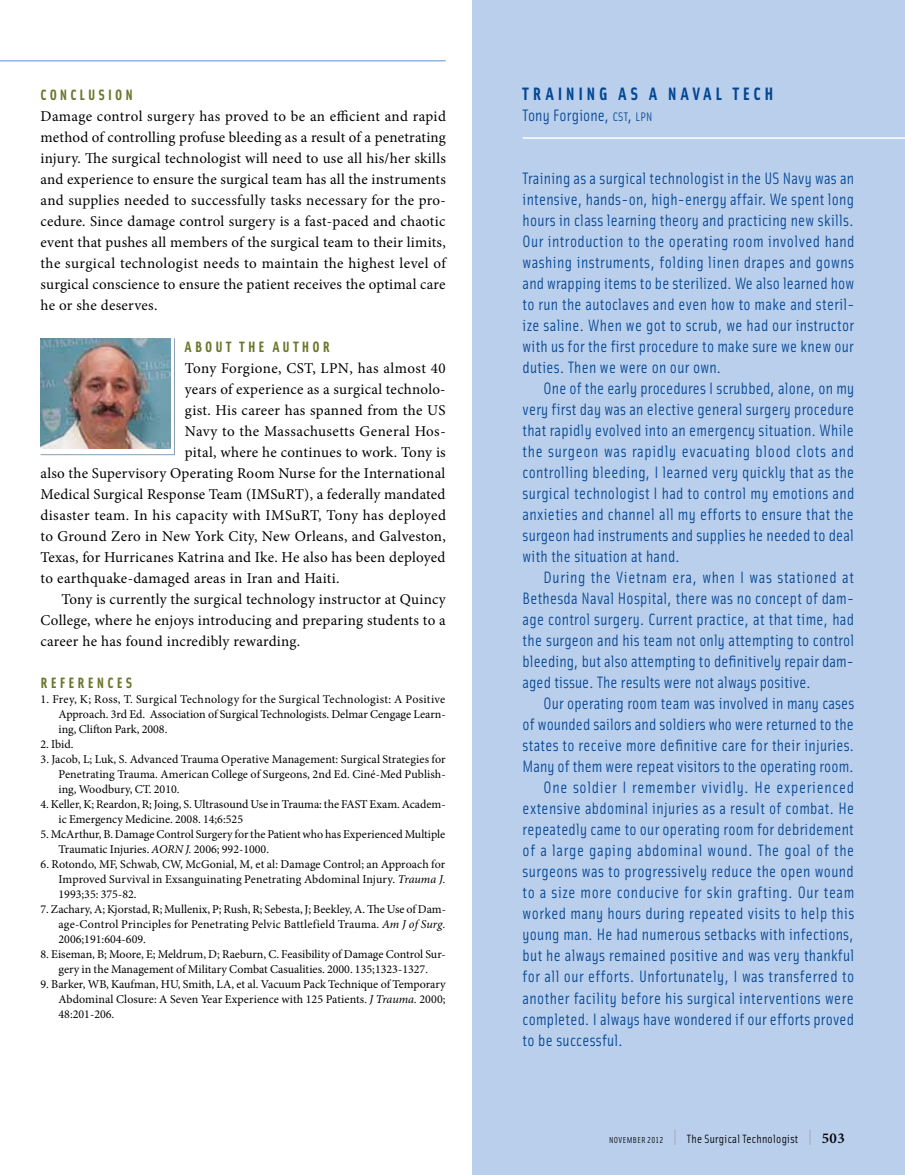
<style>
.page{position:relative;width:905px;height:1175px;background:#fff}
.page>*{position:absolute;margin:0;border:0;box-sizing:border-box;transform-origin:0 0}
.t1{font:18px "Solex Bold Lining";color:#034694}
.t2{font:16.5px/21px "Solex";letter-spacing:.015em;color:#034694;text-align:justify}
.t3{font:16.5px "Solex";letter-spacing:.035em;color:#034694}
.t4{font:16.5px "Solex";letter-spacing:.04em;color:#034694}
.t5{font:15px/21px "Minion Pro";letter-spacing:.015em;color:#000;text-align:justify}
.t6{font:15px "Solex Bold Lining";letter-spacing:.215em;color:#6b752a}
.t7{font:12px/15px "Minion Pro";color:#000;text-align:justify}
.t8{font:12px "Solex";letter-spacing:.025em;color:#000}
.s1{font-style:italic}
.s2{font-size:12.3px}
.s3{font-style:inherit}
.s4{font-family:"Solex Regular Lining";font-size:8.7px}
.s5{font-family:"Solex Regular Lining";font-size:19.5px;color:#939598}
.s6{font-family:"Minion Pro";font-weight:600;font-size:15px}
</style>
<div class="page">
<hr style="left:0;top:60px;width:446px;height:2px;background:#90b6e0">
<div style="left:472px;top:0;width:432px;height:1174px;background:#bacfeb"></div>
<hr style="left:522px;top:137px;width:382px;height:2px;background:#fff">
<img style="left:40px;top:338px;width:135px;height:117px">
<p class="t6" style="left:40px;top:85px;width:20px">CONCLUSION</p>
<p class="t5" style="left:40px;top:106px;width:408px">Damage control surgery has proved to be an efficient and rapid method of controlling profuse bleeding as a result of a penetrating injury. The surgical technologist will need to use all his/her skills and experience to ensure the surgical team has all the instruments and supplies needed to successfully tasks necessary for the pro&shy;cedure. Since damage control surgery is a fast-paced and chaotic event that pushes all members of the surgical team to their limits, the surgical technologist needs to maintain the highest level of surgical conscience to ensure the patient receives the optimal care he or she deserves.</p>
<p class="t6" style="left:185px;top:337px;width:146px">ABOUT THE AUTHOR</p>
<p class="t5" style="left:185px;top:358px;width:262px">Tony Forgione, CST, LPN, has almost 40</p>
<p class="t5" style="left:185px;top:379px;width:262px">years of experience as a surgical technolo-</p>
<p class="t5" style="left:185px;top:400px;width:262px">gist. His career has spanned from the US</p>
<p class="t5" style="left:185px;top:421px;width:262px">Navy to the Massachusetts General Hos-</p>
<p class="t5" style="left:185px;top:442px;width:262px">pital, where he continues to work. Tony is</p>
<p class="t5" style="left:40px;top:463px;width:406px">also the Supervisory Operating Room Nurse for the International</p>
<p class="t5" style="left:40px;top:484px;width:406px">Medical Surgical Response Team (IMSuRT), a federally mandated</p>
<p class="t5" style="left:40px;top:505px;width:407px">disaster team. In his capacity with IMSuRT, Tony has deployed</p>
<p class="t5" style="left:40px;top:526px;width:407px">to Ground Zero in New York City, New Orleans, and Galveston,</p>
<p class="t5" style="left:40px;top:547px;width:406px">Texas, for Hurricanes Katrina and Ike. He also has been deployed</p>
<p class="t5" style="left:40px;top:568px;width:300px">to earthquake-damaged areas in Iran and Haiti.</p>
<p class="t5" style="left:61px;top:589px;width:386px">Tony is currently the surgical technology instructor at Quincy</p>
<p class="t5" style="left:40px;top:610px;width:407px">College, where he enjoys introducing and preparing students to a</p>
<p class="t5" style="left:40px;top:631px;width:261px">career he has found incredibly rewarding.</p>
<p class="t6" style="left:40px;top:673px;width:21px">REFERENCES</p>
<p class="t7" style="left:58px;top:692px;width:388px;text-indent:-18px">1. Frey, K; Ross, T. Surgical Technology for the Surgical Technologist: A Positive Approach. 3rd Ed. Association of Surgical Technologists. Delmar Cengage Learn&shy;ing, Clifton Park, 2008.</p>
<p class="t7" style="left:40px;top:737px;width:34px">2. Ibid.</p>
<p class="t7" style="left:58px;top:752px;width:388px;text-indent:-18px">3. Jacob, L; Luk, S. Advanced Trauma Operative Management: Surgical Strategies for Penetrating Trauma. American College of Surgeons, 2nd Ed. Ciné-Med Publish&shy;ing, Woodbury, CT. 2010.</p>
<p class="t7" style="left:58px;top:797px;width:389px;text-indent:-18px">4. Keller, K; Reardon, R; Joing, S. Ultrasound Use in Trauma: the FAST Exam. Academ&shy;ic Emergency Medicine. 2008. 14;6:525</p>
<p class="t7" style="left:58px;top:827px;width:388px;text-indent:-18px">5. McArthur, B. Damage Control Surgery for the Patient who has Experienced Multiple<br>Traumatic Injuries. <span class="s1">AORN J.</span> 2006; 992-1000.</p>
<p class="t7" style="left:58px;top:857px;width:388px;text-indent:-18px">6. Rotondo, MF, Schwab, CW, McGonial, M, et al: Damage Control; an Approach for Improved Survival in Exsanguinating Penetrating Abdominal Injury. <span class="s1">Trauma J.<br></span>1993;35: 375-82.</p>
<p class="t7" style="left:58px;top:902px;width:389px;text-indent:-18px">7. Zachary, A; Kjorstad, R; Mullenix, P; Rush, R; Sebesta, J; Beekley, A. The Use of Dam&shy;age-Control Principles for Penetrating Pelvic Battlefield Trauma. <span class="s1">Am J of Surg.<br></span>2006;191:604-609.</p>
<p class="t7" style="left:40px;top:947px;width:406px;text-align:center">8. Eiseman, B; Moore, E; Meldrum, D; Raeburn, C. Feasibility of Damage Control Sur&shy;gery in the Management of Military Combat Casualities. 2000. 135;1323-1327.</p>
<p class="t7" style="left:59px;top:977px;width:389px;text-indent:-18px">9. Barker, WB, Kaufman, HU, Smith, LA, et al. Vacuum Pack Technique of Temporary Abdominal Closure: A Seven Year Experience with 125 Patients. <span class="s1">J Trauma.</span> 2000; 48:201-206.</p>
<p class="t1" style="left:522px;top:82px;width:22px">TRAINING</p>
<p class="t1" style="left:618px;top:82px;width:74px">AS A NAVAL</p>
<p class="t1" style="left:732px;top:82px;width:21px">TECH</p>
<p class="t2" style="left:522px;top:104px;width:131px">Tony Forgione, <span class="s2">CST</span><span class="s3">,</span> <span class="s2">LPN</span></p>
<p class="t2" style="left:522px;top:167px;width:333px">Training as a surgical technologist in the US Navy was an intensive, hands-on, high-energy affair. We spent long hours in class learning theory and practicing new skills.<br>Our introduction to the operating room involved hand washing instruments, folding linen drapes and gowns and wrapping items to be sterilized. We also learned how to run the autoclaves and even how to make and steril&shy;ize saline. When we got to scrub, we had our instructor with us for the first procedure to make sure we knew our duties. Then we were on our own.</p>
<p class="t2" style="left:522px;top:377px;width:333px;text-indent:21px">One of the early procedures I scrubbed, alone, on my very first day was an elective general surgery procedure that rapidly evolved into an emergency situation. While the surgeon was rapidly evacuating blood clots and controlling bleeding, I learned very quickly that as the surgical technologist I had to control my emotions and anxieties and channel all my efforts to ensure that the surgeon had instruments and supplies he needed to deal with the situation at hand.</p>
<p class="t2" style="left:522px;top:566px;width:333px;text-indent:21px">During the Vietnam era, when I was stationed at Bethesda Naval H ospital, there was no concept of dam&shy;age control surgery. Current practice, at that time, had the surgeon and his team not only attempting to control bleeding, but also attempting to definitively repair dam&shy;aged tissue. The results were not always positive.</p>
<p class="t2" style="left:543px;top:692px;width:312px">Our operating room team was involved in many cases</p>
<p class="t2" style="left:522px;top:713px;width:333px">of wounded sailors and soldiers who were returned to the</p>
<p class="t2" style="left:522px;top:734px;width:333px">states to receive more definitive care for their injuries.</p>
<p class="t2" style="left:522px;top:755px;width:333px">Many of them were repeat visitors to the operating room.</p>
<p class="t4" style="left:543px;top:777px;width:312px">One soldier I remember vividly. He experienced</p>
<p class="t2" style="left:522px;top:797px;width:333px">extensive abdominal injuries as a result of combat. H e</p>
<p class="t2" style="left:522px;top:818px;width:333px">repeatedly came to our operating room for debridement</p>
<p class="t3" style="left:522px;top:840px;width:333px">of a large gaping abdominal wound. The goal of the</p>
<p class="t2" style="left:522px;top:860px;width:333px">surgeons was to progressively reduce the open wound</p>
<p class="t3" style="left:522px;top:882px;width:333px">to a size more conducive for skin grafting. Our team</p>
<p class="t2" style="left:522px;top:902px;width:333px">worked many hours during repeated visits to help this</p>
<p class="t2" style="left:522px;top:923px;width:333px">young man. He had numerous setbacks with infections,</p>
<p class="t2" style="left:522px;top:944px;width:333px">but he always remained positive and was very thankful</p>
<p class="t2" style="left:522px;top:965px;width:333px">for all our efforts. U nfortunately, I was transferred to</p>
<p class="t2" style="left:522px;top:986px;width:333px">another facility before his surgical interventions were</p>
<p class="t2" style="left:522px;top:1007px;width:333px">completed. I always have wondered if our efforts proved</p>
<p class="t2" style="left:522px;top:1028px;width:102px">to be successful.</p>
<p class="t8" style="left:609px;top:1130px;width:237px"><span class="s4">NOVEMBER 2012</span> <span class="s5">|</span> The Surgical Technologist <span class="s5">|</span> <span class="s6">503</span></p>
</div>
